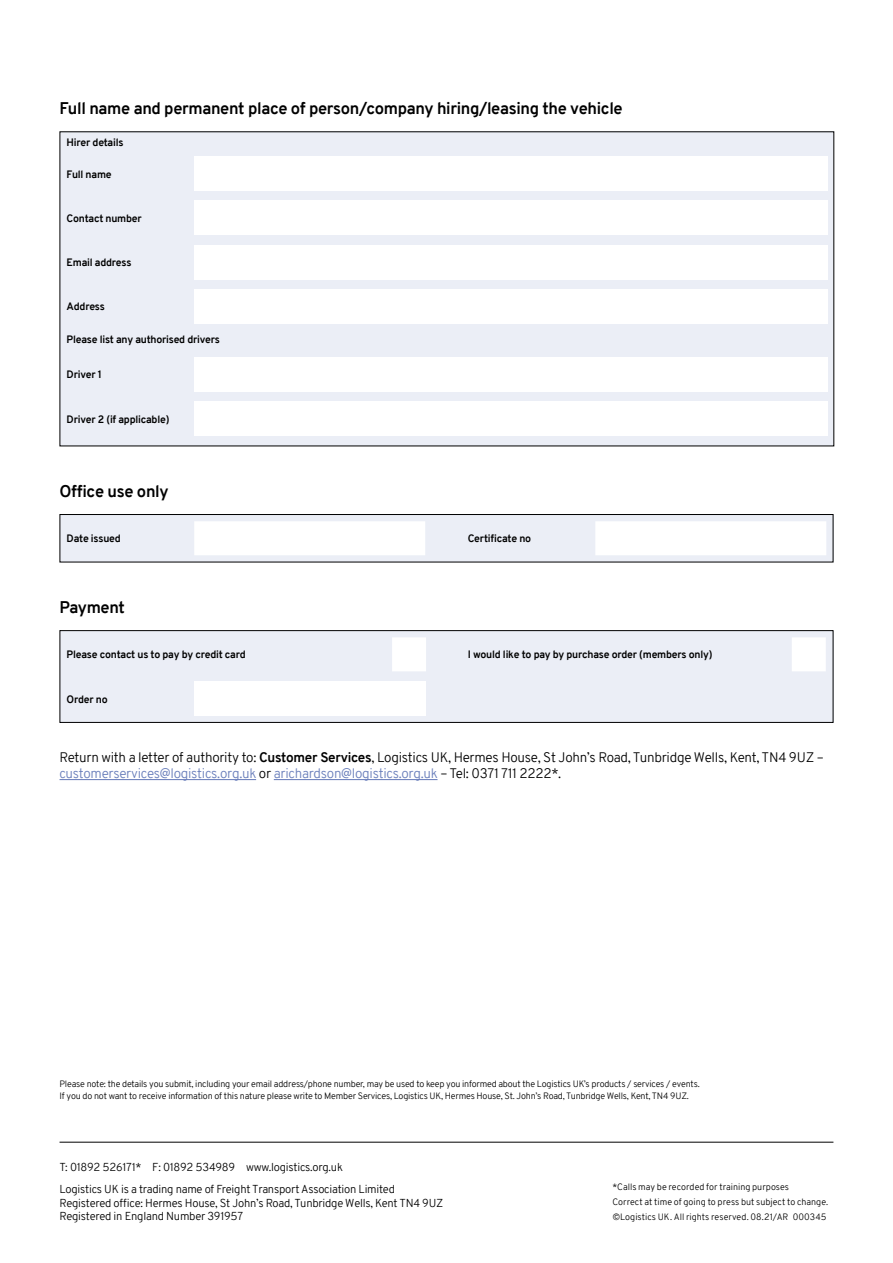
<style>
.page{position:relative;width:893px;height:1263px;background:#fff}
.page>*{position:absolute;margin:0;border:0;box-sizing:border-box;transform-origin:0 0}
.t1{font:700 16.5px "Overpass";letter-spacing:-.02em;color:#000}
.t2{font:300 13.5px/16.2px "Overpass";letter-spacing:-.02em;color:#000}
.t3{font:300 11.25px/22px "Overpass";letter-spacing:-.02em;color:#000}
.t4{font:700 10.5px "Overpass";letter-spacing:-.02em;color:#000}
.t5{font:300 9px/12px "Overpass";letter-spacing:-.02em;color:#000}
.t6{font:300 9px/15px "Overpass";letter-spacing:.005em;color:#000}
.s1{font-weight:700}
.s2{color:#687dba}
</style>
<div class="page">
<hr style="left:60px;top:779px;width:196px;height:1px;background:#687dba">
<hr style="left:274px;top:779px;width:164px;height:1px;background:#687dba">
<div style="left:60px;top:132px;width:774px;height:314px;background:#ebeef6"></div>
<div style="left:194px;top:157px;width:634px;height:34px;background:#fff"></div>
<div style="left:194px;top:201px;width:634px;height:34px;background:#fff"></div>
<div style="left:194px;top:245px;width:634px;height:34px;background:#fff"></div>
<div style="left:194px;top:289px;width:634px;height:34px;background:#fff"></div>
<div style="left:194px;top:357px;width:634px;height:34px;background:#fff"></div>
<div style="left:194px;top:402px;width:634px;height:34px;background:#fff"></div>
<div style="left:60px;top:514px;width:773px;height:48px;background:#ebeef6"></div>
<svg style="left:194px;top:521px;width:632px;height:34px"></svg>
<div style="left:60px;top:514px;width:773px;height:48px;border:1px solid #000"></div>
<div style="left:60px;top:631px;width:773px;height:91px;background:#ebeef6"></div>
<svg style="left:392px;top:637px;width:434px;height:34px"></svg>
<div style="left:194px;top:682px;width:231px;height:34px;background:#fff"></div>
<div style="left:60px;top:630px;width:773px;height:93px;border:1px solid #000"></div>
<hr style="left:60px;top:1142px;width:773px;height:1px;background:#000">
<h1 class="t1" style="left:60px;top:97px;width:565px">Full name and permanent place of person/company hiring/leasing the vehicle</h1>
<p class="t4" style="left:67px;top:135px;width:58px">Hirer details</p>
<p class="t4" style="left:67px;top:166px;width:47px">Full name</p>
<p class="t4" style="left:67px;top:211px;width:77px">Contact number</p>
<p class="t4" style="left:67px;top:255px;width:66px">Email address</p>
<p class="t4" style="left:67px;top:299px;width:40px">Address</p>
<p class="t4" style="left:67px;top:332px;width:155px">Please list any authorised drivers</p>
<p class="t4" style="left:67px;top:367px;width:37px">Driver 1</p>
<p class="t4" style="left:67px;top:411px;width:104px">Driver 2 (if applicable)</p>
<h1 class="t1" style="left:60px;top:480px;width:111px">Office use only</h1>
<p class="t4" style="left:67px;top:531px;width:56px">Date issued</p>
<p class="t4" style="left:468px;top:531px;width:65px">Certificate no</p>
<h1 class="t1" style="left:60px;top:596px;width:67px">Payment</h1>
<p class="t4" style="left:67px;top:647px;width:181px">Please contact us to pay by credit card</p>
<p class="t4" style="left:468px;top:647px;width:246px">I would like to pay by purchase order (members only)</p>
<p class="t4" style="left:67px;top:691px;width:43px">Order no</p>
<h2 class="t2" style="left:60px;top:749px;width:766px">Return with a letter of authority to: <span class="s1">Customer Services</span>, Logistics UK, Hermes House, St John’s Road, Tunbridge Wells, Kent, TN4 9UZ – <span class="s2">customerservices@logistics.org.uk</span> or <span class="s2">arichardson@logistics.org.uk</span> – Tel: 0371 711 2222*.</h2>
<p class="t5" style="left:60px;top:1078px;width:642px">Please note: the details you submit, including your email address/phone number, may be used to keep you informed about the Logistics UK’s products / services / events.<br>If you do not want to receive information of this nature please write to Member Services, Logistics UK, Hermes House, St. John’s Road, Tunbridge Wells, Kent, TN4 9UZ.</p>
<p class="t3" style="left:60px;top:1156px;width:337px">T: 01892 526171* F: 01892 534989 www.logistics.org.uk<br>Logistics UK is a trading name of Freight Transport Association Limited</p>
<p class="t3" style="left:60px;top:1196px;width:385px;line-height:13.5px">Registered office: Hermes House, St John’s Road, Tunbridge Wells, Kent TN4 9UZ<br>Registered in England Number 391957</p>
<p class="t6" style="left:612px;top:1180px;width:217px">*Calls may be recorded for training purposes<br>Correct at time of going to press but subject to change. ©Logistics UK. All rights reserved. 08.21/AR 000345</p>
</div>
